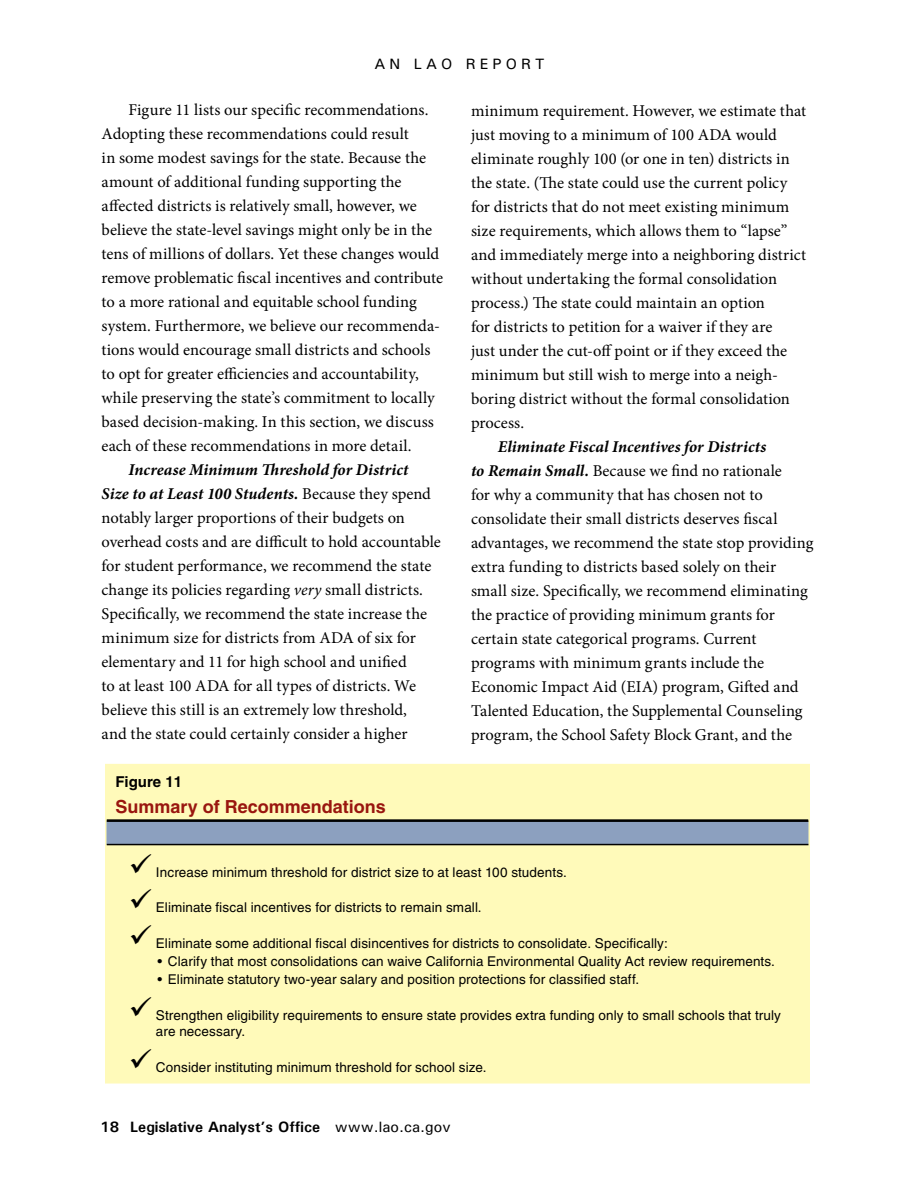
<style>
.page{position:relative;width:918px;height:1188px;background:#fff}
.page>*{position:absolute;margin:0;border:0;box-sizing:border-box;transform-origin:0 0}
.t1{font:700 18px "Helvetica";color:#99160f}
.t2{font:16.5px/24px "Minion Pro";color:#000}
.t3{font:700 15px "Univers";color:#000}
.t4{font:500 15px "Univers";letter-spacing:.28em;color:#000}
.t5{font:700 15px "Helvetica";color:#000}
.t6{font:13.5px/16.2px "Helvetica";letter-spacing:.01em;color:#000}
.s1{font-weight:700;font-style:italic}
.s2{font-style:italic}
.s3{font-weight:500}
</style>
<div class="page">
<div style="left:106px;top:765px;width:703px;height:318px;background:#fffaba"></div>
<hr style="left:106px;top:819px;width:702px;height:3px;background:#000">
<div style="left:106px;top:821px;width:704px;height:24px;background:#8ca0bf"></div>
<hr style="left:106px;top:820px;width:704px;height:2px;background:#000">
<hr style="left:106px;top:844px;width:704px;height:1px;background:#000">
<div style="left:105px;top:764px;width:705px;height:320px;border:2px solid #fffaba"></div>
<p class="t4" style="left:374px;top:55px;width:172px">An LAO Repor t</p>
<p class="t2" style="left:102px;top:97px;width:343px;text-indent:27px">Figure 11 lists our specific recommendations.<br>Adopting these recommendations could result<br>in some modest savings for the state. Because the amount of additional funding supporting the affected districts is relatively small, however, we believe the state-level savings might only be in the tens of millions of dollars. Yet these changes would remove problematic fiscal incentives and contribute to a more rational and equitable school funding system. Furthermore, we believe our recommenda&shy;tions would encourage small districts and schools to opt for greater efficiencies and accountability, while preserving the state’s commitment to locally based decision-making. In this section, we discuss each of these recommendations in more detail.</p>
<p class="t2" style="left:102px;top:457px;width:341px;text-indent:27px"><span class="s1">Increase Minimum Threshold for District<br>Size to at Least 100 Students.</span> Because they spend notably larger proportions of their budgets on overhead costs and are difficult to hold accountable for student performance, we recommend the state change its policies regarding <span class="s2">very</span> small districts.<br>Specifically, we recommend the state increase the minimum size for districts from ADA of six for elementary and 11 for high school and unified<br>to at least 100 ADA for all types of districts. We believe this still is an extremely low threshold,<br>and the state could certainly consider a higher</p>
<p class="t5" style="left:115px;top:773px;width:68px">Figure 11</p>
<p class="t1" style="left:115px;top:796px;width:272px">Summary of Recommendations</p>
<p class="t2" style="left:471px;top:99px;width:337px">minimum requirement. However, we estimate that just moving to a minimum of 100 ADA would eliminate roughly 100 (or one in ten) districts in the state. (The state could use the current policy for districts that do not meet existing minimum size requirements, which allows them to “lapse” and immediately merge into a neighboring district without undertaking the formal consolidation process.) The state could maintain an option<br>for districts to petition for a waiver if they are<br>just under the cut-off point or if they exceed the minimum but still wish to merge into a neigh&shy;boring district without the formal consolidation process.</p>
<p class="t2" style="left:471px;top:435px;width:344px;text-indent:27px"><span class="s1">Eliminate Fiscal Incentives for Districts<br>to Remain Small.</span> Because we find no rationale<br>for why a community that has chosen not to consolidate their small districts deserves fiscal advantages, we recommend the state stop providing extra funding to districts based solely on their small size. Specifically, we recommend eliminating the practice of providing minimum grants for certain state categorical programs. Current programs with minimum grants include the Economic Impact Aid (EIA) program, Gifted and Talented Education, the Supplemental Counseling program, the School Safety Block Grant, and the</p>
<p class="t6" style="left:156px;top:864px;width:412px">Increase minimum threshold for district size to at least 100 students.</p>
<p class="t6" style="left:156px;top:900px;width:327px">Eliminate fiscal incentives for districts to remain small.</p>
<p class="t6" style="left:156px;top:935px;width:513px">Eliminate some additional fiscal disincentives for districts to consolidate. Specifically:</p>
<p class="t6" style="left:157px;top:953px;width:619px">• Clarify that most consolidations can waive California Environmental Quality Act review requirements.</p>
<p class="t6" style="left:157px;top:971px;width:483px">• Eliminate statutory two-year salary and position protections for classified staff.</p>
<p class="t6" style="left:156px;top:1007px;width:626px">Strengthen eligibility requirements to ensure state provides extra funding only to small schools that truly are necessary.</p>
<p class="t6" style="left:156px;top:1059px;width:332px">Consider instituting minimum threshold for school size.</p>
<p class="t3" style="left:100px;top:1118px;width:352px">18 Legislative Analyst’s Office <span class="s3">www.lao.ca.gov</span></p>
</div>
